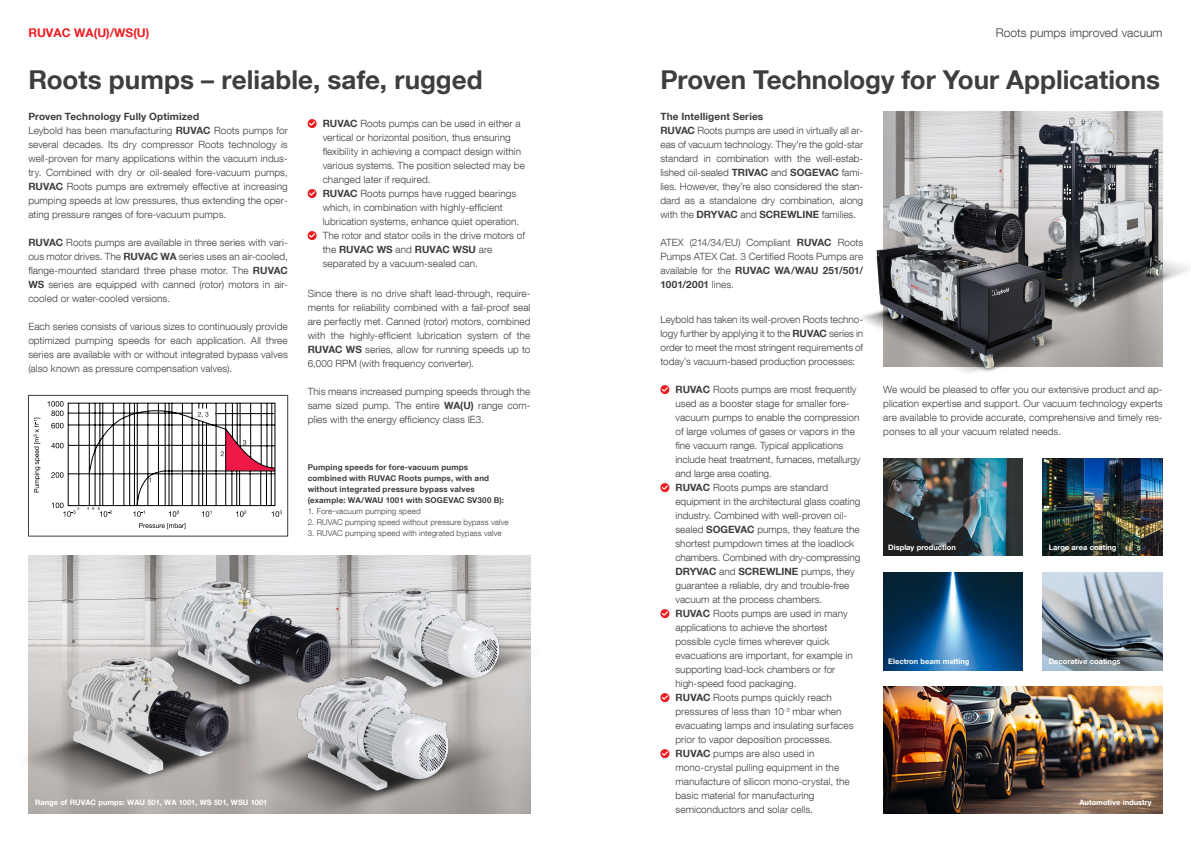
<style>
.page{position:relative;width:1191px;height:842px;background:#fff}
.page>*{position:absolute;margin:0;border:0;box-sizing:border-box;transform-origin:0 0}
.t1{font:700 26px "Helvetica Neue LT Com";color:#3e3e3f}
.Introtext_Headline{font:300 12px "Helvetica Neue LT Com";color:#3e3e3f}
.Introtext_Headline-2{font:700 12px "Helvetica Neue LT Com";color:#ee1d23}
.t2{font:300 10px/14px "Helvetica Neue LT Com";color:#3e3e3f;text-align:justify}
.t3{font:700 10px "Helvetica Neue LT Com";letter-spacing:.015em;color:#3e3e3f}
.t4{font:700 8px/11px "Helvetica Neue LT Com";letter-spacing:.025em;color:#3e3e3f}
.t5{font:300 8px "Helvetica Neue LT Com";letter-spacing:.015em;color:#3e3e3f}
.Legenden{font:700 7.5px "Helvetica Neue LT Com";color:#fff}
.s1{font-weight:700}
</style>
<div class="page">
<svg style="left:660px;top:385px;width:9px;height:9px"></svg>
<svg style="left:660px;top:483px;width:9px;height:9px"></svg>
<svg style="left:660px;top:609px;width:9px;height:9px"></svg>
<svg style="left:660px;top:693px;width:9px;height:9px"></svg>
<svg style="left:660px;top:749px;width:9px;height:9px"></svg>
<svg style="left:308px;top:119px;width:8px;height:9px"></svg>
<svg style="left:308px;top:189px;width:8px;height:9px"></svg>
<svg style="left:308px;top:231px;width:8px;height:9px"></svg>
<img style="left:883px;top:687px;width:279px;height:127px">
<img style="left:883px;top:573px;width:140px;height:97px">
<img style="left:883px;top:458px;width:140px;height:98px">
<img style="left:1042px;top:573px;width:120px;height:97px">
<img style="left:1042px;top:458px;width:120px;height:98px">
<img style="left:28px;top:556px;width:502px;height:257px">
<img style="left:883px;top:111px;width:62px;height:64px">
<svg style="left:139px;top:523px;width:46px;height:6px"></svg>
<svg style="left:34px;top:418px;width:6px;height:74px"></svg>
<svg style="left:47px;top:401px;width:235px;height:116px"></svg>
<div style="left:28px;top:395px;width:260px;height:141px;border:1px solid #3e3e3f"></div>
<img style="left:374px;top:577px;width:158px;height:146px">
<img style="left:105px;top:556px;width:269px;height:107px">
<img style="left:27px;top:639px;width:241px;height:157px">
<img style="left:945px;top:111px;width:246px;height:256px">
<img style="left:235px;top:663px;width:269px;height:151px">
<img style="left:861px;top:175px;width:265px;height:197px">
<p class="Introtext_Headline-2" style="left:28px;top:25px;width:123px">RUVAC WA(U)/WS(U)</p>
<p class="Introtext_Headline" style="left:995px;top:25px;width:168px">Roots pumps improved vacuum</p>
<p class="t1" style="left:28px;top:64px;width:456px">Roots pumps – reliable, safe, rugged</p>
<p class="t1" style="left:660px;top:64px;width:501px">Proven Technology for Your Applications</p>
<p class="t3" style="left:28px;top:110px;width:172px">Proven Technology Fully Optimized</p>
<p class="t2" style="left:28px;top:123px;width:261px">Leybold has been manufacturing <span class="s1">RUVAC</span> Roots pumps for several decades. Its dry compressor Roots technology is well-proven for many applications within the vacuum indus&shy;try. Combined with dry or oil-sealed fore-vacuum pumps, <span class="s1">RUVAC</span> Roots pumps are extremely effective at increasing pumping speeds at low pressures, thus extending the oper&shy;ating pressure ranges of fore-vacuum pumps.</p>
<p class="t2" style="left:28px;top:235px;width:261px"><span class="s1">RUVAC</span> Roots pumps are available in three series with vari&shy;ous motor drives. The <span class="s1">RUVAC WA</span> series uses an air-cooled, flange-mounted standard three phase motor. The <span class="s1">RUVAC WS</span> series are equipped with canned (rotor) motors in air&shy;cooled or water-cooled versions.</p>
<p class="t2" style="left:28px;top:319px;width:261px">Each series consists of various sizes to continuously provide optimized pumping speeds for each application. All three series are available with or without integrated bypass valves (also known as pressure compensation valves).</p>
<p class="t3" style="left:660px;top:110px;width:104px">The Intelligent Series</p>
<p class="t2" style="left:660px;top:123px;width:204px"><span class="s1">RUVAC</span> Roots pumps are used in virtually all ar&shy;eas of vacuum technology. They're the gold-star standard in combination with the well-estab&shy;lished oil-sealed <span class="s1">TRIVAC</span> and <span class="s1">SOGEVAC</span> fami&shy;lies. However, they’re also considered the stan&shy;dard as a standalone dry combination, along with the <span class="s1">DRYVAC</span> and <span class="s1">SCREWLINE</span> families.</p>
<p class="t2" style="left:660px;top:235px;width:204px">ATEX (214/34/EU) Compliant <span class="s1">RUVAC</span> Roots Pumps ATEX Cat. 3 Certified Roots Pumps are available for the <span class="s1">RUVAC WA/WAU 251/501/ 1001/2001</span> lines.</p>
<p class="t2" style="left:660px;top:312px;width:204px">Leybold has taken its well-proven Roots techno&shy;logy further by applying it to the <span class="s1">RUVAC</span> series in order to meet the most stringent requirements of today’s vacuum-based production processes:</p>
<p class="t2" style="left:675px;top:382px;width:186px;text-align:left"><span class="s1">RUVAC</span> Roots pumps are most frequently used as a booster stage for smaller fore&shy;vacuum pumps to enable the compression of large volumes of gases or vapors in the fine vacuum range. Typical applications include heat treatment, furnaces, metallurgy and large area coating.</p>
<p class="t2" style="left:675px;top:480px;width:186px;text-align:left"><span class="s1">RUVAC</span> Roots pumps are standard equipment in the architectural glass coating industry. Combined with well-proven oil&shy;sealed <span class="s1">SOGEVAC</span> pumps, they feature the shortest pumpdown times at the loadlock chambers. Combined with dry-compressing <span class="s1">DRYVAC</span> and <span class="s1">SCREWLINE</span> pumps, they guarantee a reliable, dry and trouble-free vacuum at the process chambers.</p>
<p class="t2" style="left:675px;top:606px;width:179px;text-align:left"><span class="s1">RUVAC</span> Roots pumps are used in many applications to achieve the shortest possible cycle times wherever quick evacuations are important, for example in supporting load-lock chambers or for high-speed food packaging.</p>
<p class="t2" style="left:675px;top:690px;width:180px;text-align:left"><span class="s1">RUVAC</span> Roots pumps quickly reach pressures of less than 10<sup>-3</sup> mbar when evacuating lamps and insulating surfaces prior to vapor deposition processes.</p>
<p class="t2" style="left:675px;top:746px;width:176px;text-align:left"><span class="s1">RUVAC</span> pumps are also used in mono-crystal pulling equipment in the manufacture of silicon mono-crystal, the basic material for manufacturing semiconductors and solar cells.</p>
<p class="t2" style="left:323px;top:116px;width:204px;text-align:left"><span class="s1">RUVAC</span> Roots pumps can be used in either a vertical or horizontal position, thus ensuring flexibility in achieving a compact design within various systems. The position selected may be</p>
<p class="t2" style="left:323px;top:172px;width:109px">changed later if required.</p>
<p class="t2" style="left:323px;top:186px;width:198px;text-align:left"><span class="s1">RUVAC</span> Roots pumps have rugged bearings which, in combination with highly-efficient lubrication systems, enhance quiet operation.</p>
<p class="t2" style="left:323px;top:228px;width:204px;text-align:left">The rotor and stator coils in the drive motors of the <span class="s1">RUVAC WS</span> and <span class="s1">RUVAC WSU</span> are separated by a vacuum-sealed can.</p>
<p class="t2" style="left:308px;top:286px;width:224px">Since there is no drive shaft lead-through, require&shy;ments for reliability combined with a fail-proof seal are perfectly met. Canned (rotor) motors, combined with the highly-efficient lubrication system of the <span class="s1">RUVAC WS</span> series, allow for running speeds up to 6,000 RPM (with frequency converter).</p>
<p class="t2" style="left:308px;top:384px;width:224px">This means increased pumping speeds through the same sized pump. The entire <span class="s1">WA(U)</span> range com&shy;plies with the energy efficiency class IE3.</p>
<p class="t2" style="left:883px;top:382px;width:281px">We would be pleased to offer you our extensive product and ap&shy;plication expertise and support. Our vacuum technology experts are available to provide accurate, comprehensive and timely res&shy;ponses to all your vacuum related needs.</p>
<p class="t4" style="left:308px;top:462px;width:198px">Pumping speeds for fore-vacuum pumps combined with RUVAC Roots pumps, with and without integrated pressure bypass valves (example: WA/WAU 1001 with SOGEVAC SV300 B):</p>
<p class="t5" style="left:308px;top:506px;width:114px">1. Fore-vacuum pumping speed</p>
<p class="t5" style="left:308px;top:517px;width:202px">2. RUVAC pumping speed without pressure bypass valve</p>
<p class="t5" style="left:308px;top:528px;width:195px">3. RUVAC pumping speed with integrated bypass valve</p>
<p class="Legenden" style="left:888px;top:542px;width:69px">Display production</p>
<p class="Legenden" style="left:1048px;top:542px;width:69px">Large area coating</p>
<p class="Legenden" style="left:888px;top:657px;width:83px">Electron beam melting</p>
<p class="Legenden" style="left:1048px;top:657px;width:73px">Decorative coatings</p>
<p class="Legenden" style="left:35px;top:797px;width:234px">Range of RUVAC pumps: WAU 501, WA 1001, WS 501, WSU 1001</p>
<p class="Legenden" style="left:1079px;top:797px;width:74px">Automotive industry</p>
</div>
